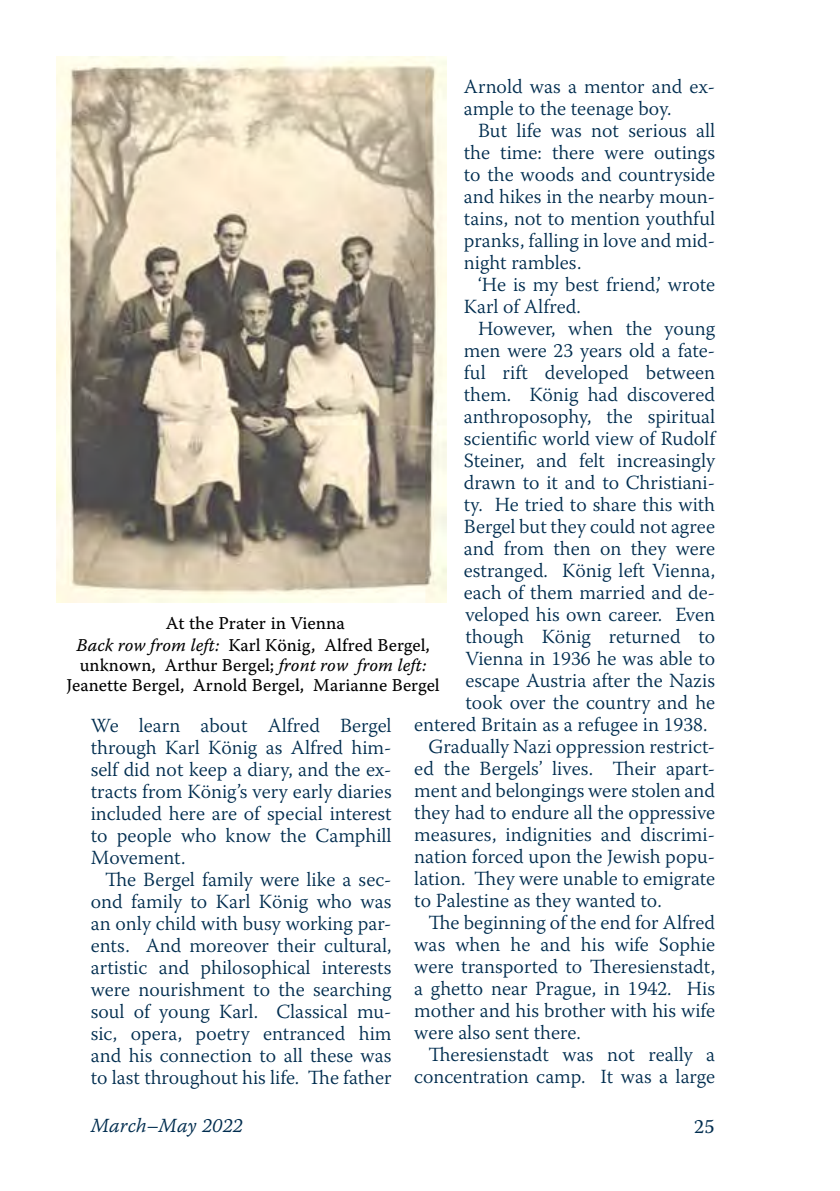
<style>
.page{position:relative;width:840px;height:1191px;background:#fff}
.page>*{position:absolute;margin:0;border:0;box-sizing:border-box;transform-origin:0 0}
.t1{font:300 20px/22px "Warnock Pro";color:#002d4f;text-align:justify}
.t2{font:20px "Warnock Pro Light It Capt";letter-spacing:-.01em;color:#002d4f}
.t3{font:20px "Warnock Pro";color:#002d4f}
.t4{font:18px/22px "Warnock Pro Capt";color:#000;text-align:center}
.s1{font-family:"Warnock Pro It Capt"}
</style>
<div class="page">
<img style="left:57px;top:57px;width:389px;height:545px">
<p class="t1" style="left:463px;top:75px;width:252px">Arnold was a mentor and ex&shy;ample to the teenage boy.</p>
<p class="t1" style="left:463px;top:119px;width:252px;text-indent:14px">But life was not serious all the time: there were outings to the woods and countryside and hikes in the nearby moun&shy;tains, not to mention youthful pranks, falling in love and mid&shy;night rambles.</p>
<p class="t1" style="left:463px;top:273px;width:252px;text-indent:14px">‘He is my best friend,’ wrote<br>Karl of Alfred.</p>
<p class="t1" style="left:478px;top:317px;width:238px">However, when the young</p>
<p class="t1" style="left:463px;top:339px;width:252px">men were 23 years old a fate-</p>
<p class="t1" style="left:463px;top:361px;width:252px">ful rift developed between</p>
<p class="t1" style="left:463px;top:383px;width:252px">them. König had discovered</p>
<p class="t1" style="left:463px;top:405px;width:252px">anthroposophy, the spiritual</p>
<p class="t1" style="left:463px;top:427px;width:253px">scientific world view of Rudolf</p>
<p class="t1" style="left:463px;top:449px;width:252px">Steiner, and felt increasingly</p>
<p class="t1" style="left:463px;top:471px;width:252px">drawn to it and to Christiani-</p>
<p class="t1" style="left:463px;top:493px;width:252px">ty. He tried to share this with</p>
<p class="t1" style="left:463px;top:515px;width:252px">Bergel but they could not agree</p>
<p class="t1" style="left:463px;top:537px;width:252px">and from then on they were</p>
<p class="t1" style="left:463px;top:559px;width:253px">estranged. König left Vienna,</p>
<p class="t1" style="left:463px;top:581px;width:252px">each of them married and de-</p>
<p class="t1" style="left:465px;top:603px;width:251px">veloped his own career. Even</p>
<p class="t1" style="left:465px;top:625px;width:251px">though König returned to</p>
<p class="t1" style="left:465px;top:647px;width:251px">Vienna in 1936 he was able to</p>
<p class="t1" style="left:465px;top:669px;width:251px">escape Austria after the Nazis</p>
<p class="t1" style="left:465px;top:691px;width:251px">took over the country and he</p>
<p class="t1" style="left:414px;top:713px;width:294px">entered Britain as a refugee in 1938.</p>
<p class="t1" style="left:428px;top:735px;width:288px">Gradually Nazi oppression restrict-</p>
<p class="t1" style="left:414px;top:757px;width:302px">ed the Bergels’ lives. Their apart-</p>
<p class="t1" style="left:414px;top:779px;width:302px">ment and belongings were stolen and</p>
<p class="t1" style="left:414px;top:801px;width:302px">they had to endure all the oppressive</p>
<p class="t1" style="left:414px;top:823px;width:302px">measures, indignities and discrimi-</p>
<p class="t1" style="left:414px;top:845px;width:302px">nation forced upon the Jewish popu-</p>
<p class="t1" style="left:414px;top:867px;width:302px">lation. They were unable to emigrate</p>
<p class="t1" style="left:414px;top:889px;width:249px">to Palestine as they wanted to.</p>
<p class="t1" style="left:428px;top:911px;width:288px">The beginning of the end for Alfred</p>
<p class="t1" style="left:414px;top:933px;width:302px">was when he and his wife Sophie</p>
<p class="t1" style="left:414px;top:955px;width:302px">were transported to Theresienstadt,</p>
<p class="t1" style="left:414px;top:977px;width:302px">a ghetto near Prague, in 1942. His</p>
<p class="t1" style="left:414px;top:999px;width:302px">mother and his brother with his wife</p>
<p class="t1" style="left:414px;top:1021px;width:168px">were also sent there.</p>
<p class="t1" style="left:428px;top:1043px;width:288px">Theresienstadt was not really a</p>
<p class="t1" style="left:414px;top:1065px;width:302px">concentration camp. It was a large</p>
<p class="t4" style="left:76px;top:611px;width:355px">At the Prater in Vienna<br><span class="s1">Back row from left:</span> Karl König, Alfred Bergel,</p>
<p class="t4" style="left:66px;top:654px;width:374px;line-height:20px">unknown, Arthur Bergel; <span class="s1">front row from left:<br></span>Jeanette Bergel, Arnold Bergel, Marianne Bergel</p>
<p class="t1" style="left:91px;top:713px;width:302px">We learn about Alfred Bergel through Karl König as Alfred him&shy;self did not keep a diary, and the ex&shy;tracts from König’s very early diaries included here are of special interest to people who know the Camphill Movement.</p>
<p class="t1" style="left:91px;top:867px;width:302px;text-indent:14px">The Bergel family were like a sec&shy;ond family to Karl König who was an only child with busy working par&shy;ents. And moreover their cultural, artistic and philosophical interests were nourishment to the searching soul of young Karl. Classical mu&shy;sic, opera, poetry entranced him and his connection to all these was to last throughout his life. The father</p>
<p class="t2" style="left:91px;top:1113px;width:153px">March–May 2022</p>
<p class="t3" style="left:694px;top:1113px;width:22px">25</p>
</div>
